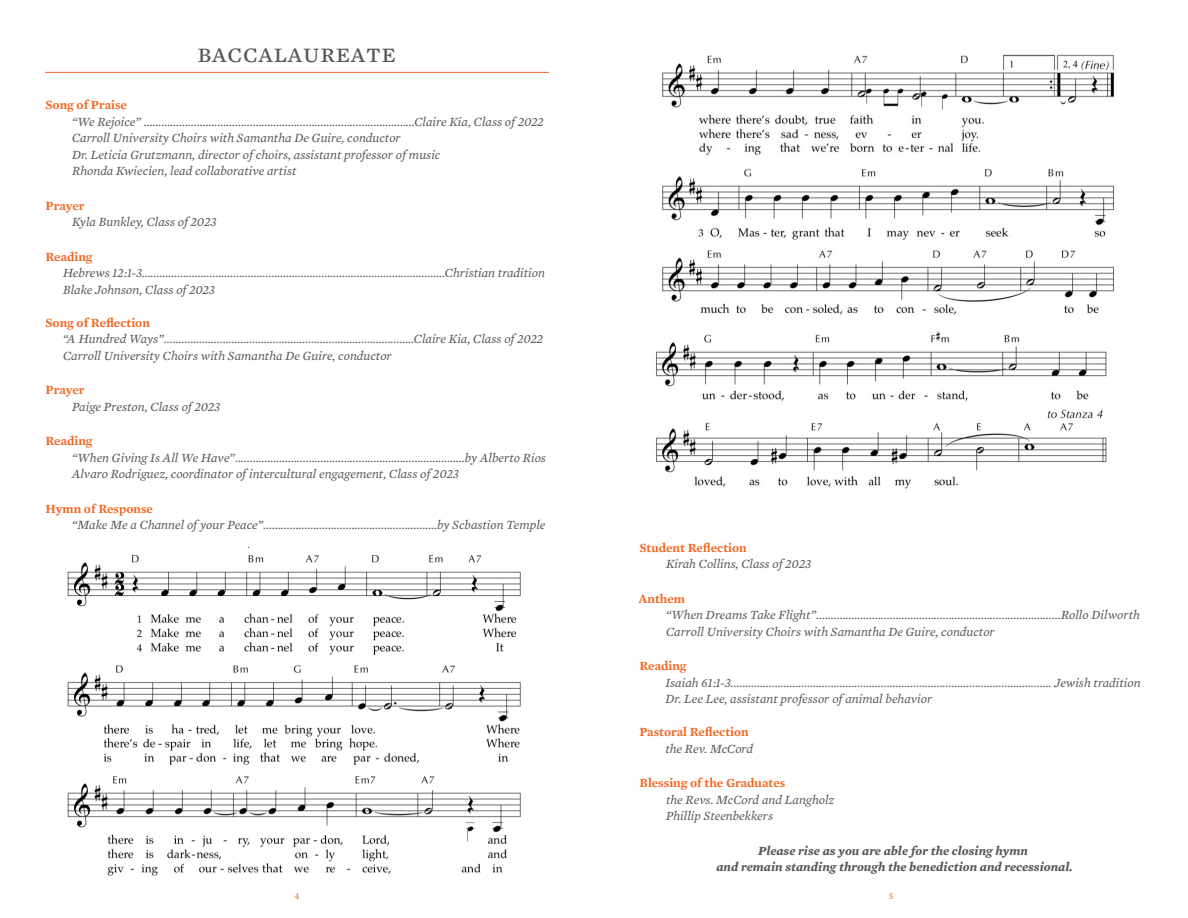
<style>
.page{position:relative;width:1188px;height:918px;background:#fff}
.page>*{position:absolute;margin:0;border:0;box-sizing:border-box;transform-origin:0 0}
.t1{font:27px "Mercury Text G2";letter-spacing:.025em;color:#57585a}
.t2{font:italic 12.75px/16.5px "Mercury Text G2";color:#57585a}
.Section_Headers_Left{font:600 12.75px/16.5px "Mercury Text G2";color:#f36621}
.Section_Headers_Left-2{font:italic 700 12.75px "Mercury Text G2";color:#57585a}
.t3{font:9px "Mercury Text G2";color:#f36621}
.s1{font-weight:600;font-style:normal;color:#f36621}
.s2{font-weight:400;font-style:italic;color:#57585a}
</style>
<div class="page">
<hr style="left:45px;top:72px;width:504px;height:1px;background:#f36621">
<img style="left:67px;top:547px;width:454px;height:329px">
<img style="left:656px;top:54px;width:459px;height:435px">
<p class="t1" style="left:197px;top:34px;width:200px">BACCALAUREATE</p>
<p class="Section_Headers_Left" style="left:46px;top:96px;width:83px">Song of Praise</p>
<p class="t2" style="left:72px;top:113px;width:473px">“We Rejoice” ............................................................................................Claire Kia, Class of 2022<br>Carroll University Choirs with Samantha De Guire, conductor<br>Dr. Leticia Grutzmann, director of choirs, assistant professor of music<br>Rhonda Kwiecien, lead collaborative artist</p>
<p class="Section_Headers_Left" style="left:46px;top:197px;width:41px">Prayer</p>
<p class="t2" style="left:72px;top:213px;width:146px">Kyla Bunkley, Class of 2023</p>
<p class="Section_Headers_Left" style="left:46px;top:248px;width:48px">Reading</p>
<p class="t2" style="left:63px;top:264px;width:484px">Hebrews 12:1-3.......................................................................................................Christian tradition<br>Blake Johnson, Class of 2023</p>
<p class="t2" style="left:63px;top:314px;width:482px;text-indent:-17px"><span class="s1">Song of Reflection<br></span>“A Hundred Ways”.....................................................................................Claire Kia, Class of 2022<br>Carroll University Choirs with Samantha De Guire, conductor</p>
<p class="Section_Headers_Left" style="left:46px;top:381px;width:41px">Prayer</p>
<p class="t2" style="left:72px;top:398px;width:150px">Paige Preston, Class of 2023</p>
<p class="Section_Headers_Left" style="left:46px;top:432px;width:48px">Reading</p>
<p class="t2" style="left:72px;top:449px;width:476px">“When Giving Is All We Have”..............................................................................by Alberto Rios<br>Alvaro Rodriguez, coordinator of intercultural engagement, Class of 2023</p>
<p class="Section_Headers_Left" style="left:46px;top:500px;width:109px">Hymn of Response</p>
<p class="t2" style="left:72px;top:516px;width:475px">“Make Me a Channel of your Peace”...........................................................by Scbastion Temple</p>
<p class="Section_Headers_Left" style="left:640px;top:539px;width:109px">Student Reflection</p>
<p class="t2" style="left:666px;top:555px;width:147px">Kirah Collins, Class of 2023</p>
<p class="Section_Headers_Left" style="left:638px;top:590px;width:48px">Anthem</p>
<p class="t2" style="left:666px;top:606px;width:475px">“When Dreams Take Flight”...................................................................................Rollo Dilworth<br>Carroll University Choirs with Samantha De Guire, conductor</p>
<p class="Section_Headers_Left" style="left:640px;top:657px;width:48px">Reading</p>
<p class="t2" style="left:665px;top:674px;width:477px">Isaiah 61:1-3............................................................................................................. Jewish tradition<br>Dr. Lee Lee, assistant professor of animal behavior</p>
<p class="Section_Headers_Left" style="left:665px;top:723px;width:89px;text-indent:-26px">Pastoral Reflection <span class="s2">the Rev. McCord</span></p>
<p class="Section_Headers_Left" style="left:640px;top:774px;width:147px">Blessing of the Graduates</p>
<p class="t2" style="left:666px;top:791px;width:170px">the Revs. McCord and Langholz<br>Phillip Steenbekkers</p>
<p class="Section_Headers_Left-2" style="left:758px;top:841px;width:271px">Please rise as you are able for the closing hymn</p>
<p class="Section_Headers_Left-2" style="left:716px;top:857px;width:358px">and remain standing through the benediction and recessional.</p>
<p class="t3" style="left:294px;top:890px;width:7px">4</p>
<p class="t3" style="left:889px;top:890px;width:6px">5</p>
</div>
